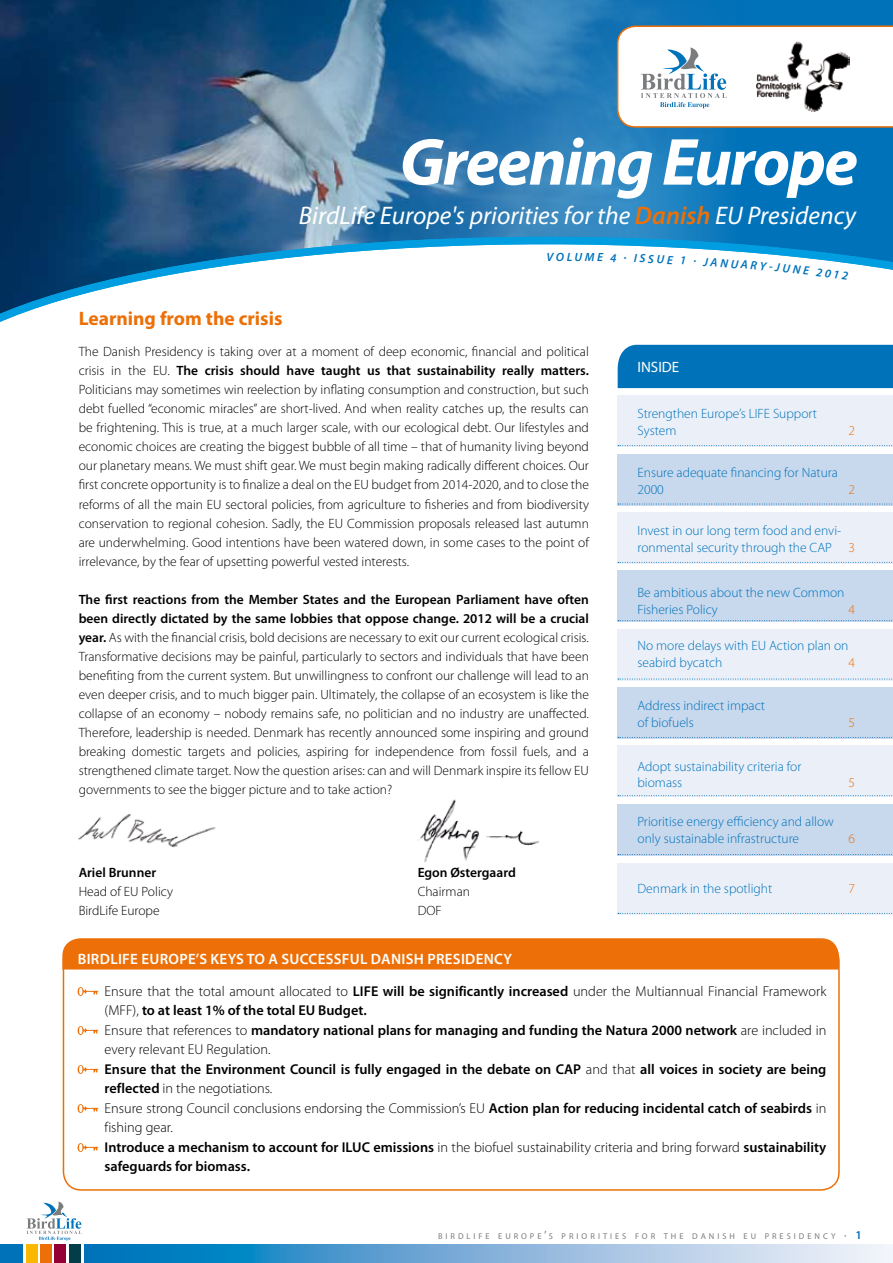
<style>
.page{position:relative;width:893px;height:1263px;background:#fff}
.page>*{position:absolute;margin:0;border:0;box-sizing:border-box;transform-origin:0 0}
.t1{font:italic 700 67.05px "Myriad Pro";letter-spacing:-.03em;color:#fff}
.t2{font:italic 25.5px "Myriad Pro";color:#fff}
.t3{font:700 19.5px "Myriad Pro";color:#ec7007}
.t4{font:600 15px "Myriad Pro";letter-spacing:.02em;color:#fff}
.t5{font:15px "Myriad Pro";color:#fff}
.t6{font:600 14.25px/19.5px "Myriad Pro";color:#000}
.t7{font:300 13.5px/19px "Myriad Pro";color:#000;text-align:justify}
.t8{font:300 13.5px/16.6px "Myriad Pro";color:#0072ba}
.t9{font:600 13.5px "Myriad Pro";color:#000}
.t10{font:300 13.5px "Myriad Pro";color:#ec7007}
.t11{font:italic 600 12px "Myriad Pro";color:#0072ba}
.t12{font:8.4px "Myriad Pro";letter-spacing:.355em;color:#7b7c7e}
.s1{font-weight:600;color:#ec7007}
.s2{font-weight:600}
.s3{color:#ec7007}
.s4{font-weight:300}
.s5{font-size:12px}
.s6{font-weight:600;font-size:12px;color:#0072ba}
</style>
<div class="page">
<img style="left:418px;top:799px;width:121px;height:63px">
<svg style="left:0;top:0;width:893px;height:233px;background:#286a9a"></svg>
<svg style="left:0;top:233px;width:893px;height:168px"></svg>
<svg style="left:85px;top:1245px;width:808px;height:18px;background:#77b1d9"></svg>
<div style="left:0;top:1245px;width:22px;height:18px;background:#0072ba"></div>
<div style="left:26px;top:1245px;width:11px;height:18px;background:#fab900"></div>
<div style="left:40px;top:1245px;width:12px;height:18px;background:#ec7007"></div>
<div style="left:55px;top:1245px;width:11px;height:18px;background:#940035"></div>
<div style="left:69px;top:1245px;width:12px;height:18px;background:#043d4a"></div>
<div style="left:62px;top:938px;width:777px;height:31px;background:#ec7007"></div>
<div style="left:63px;top:942px;width:777px;height:249px;border:2px solid #ec7007;border-radius:18px"></div>
<svg style="left:78px;top:987px;width:20px;height:9px"></svg>
<svg style="left:78px;top:1026px;width:20px;height:9px"></svg>
<svg style="left:78px;top:1065px;width:20px;height:9px"></svg>
<svg style="left:78px;top:1104px;width:20px;height:9px"></svg>
<svg style="left:78px;top:1143px;width:20px;height:9px"></svg>
<div style="left:618px;top:345px;width:275px;height:43px;background:#0072ba"></div>
<div style="left:618px;top:687px;width:275px;height:52px;background:#c8d8ed"></div>
<svg style="left:618px;top:737px;width:275px;height:1px"></svg>
<div style="left:618px;top:805px;width:275px;height:51px;background:#c8d8ed"></div>
<svg style="left:618px;top:854px;width:275px;height:1px"></svg>
<div style="left:618px;top:629px;width:275px;height:51px;background:#eaeff8"></div>
<svg style="left:618px;top:679px;width:275px;height:1px"></svg>
<div style="left:618px;top:746px;width:275px;height:51px;background:#eaeff8"></div>
<svg style="left:618px;top:795px;width:275px;height:1px"></svg>
<div style="left:618px;top:863px;width:275px;height:52px;background:#eaeff8"></div>
<svg style="left:618px;top:913px;width:275px;height:1px"></svg>
<div style="left:618px;top:454px;width:275px;height:51px;background:#c8d8ed"></div>
<svg style="left:618px;top:504px;width:275px;height:1px"></svg>
<div style="left:618px;top:571px;width:275px;height:51px;background:#c8d8ed"></div>
<svg style="left:618px;top:620px;width:275px;height:1px"></svg>
<div style="left:618px;top:396px;width:275px;height:51px;background:#eaeff8"></div>
<svg style="left:618px;top:445px;width:275px;height:1px"></svg>
<div style="left:618px;top:512px;width:275px;height:52px;background:#eaeff8"></div>
<svg style="left:618px;top:562px;width:275px;height:1px"></svg>
<img style="left:78px;top:813px;width:138px;height:35px">
<svg style="left:617px;top:26px;width:276px;height:102px"></svg>
<img style="left:757px;top:41px;width:93px;height:71px">
<svg style="left:27px;top:1201px;width:55px;height:40px"></svg>
<h1 class="t1" style="left:399px;top:118px;width:460px">Greening Europe</h1>
<h2 class="t2" style="left:299px;top:200px;width:558px">BirdLife Europe's priorities for the <span class="s1">Danish</span> EU Presidency</h2>
<p class="t11" style="left:546px;top:249px;width:19px">VO</p>
<p class="t11" style="left:567px;top:249px;width:38px;rotate:1deg">LUME</p>
<p class="t11" style="left:611px;top:250px;width:45px;rotate:2deg">4 · ISS</p>
<p class="t11" style="left:657px;top:251px;width:41px;rotate:3deg">UE1·</p>
<p class="t11" style="left:704px;top:254px;width:37px;rotate:4deg">JANU</p>
<p class="t11" style="left:742px;top:257px;width:33px;rotate:5deg">ARY-</p>
<p class="t11" style="left:776px;top:260px;width:35px;rotate:6deg">June</p>
<p class="t11" style="left:817px;top:264px;width:34px;rotate:7deg">2012</p>
<h3 class="t3" style="left:79px;top:306px;width:205px">Learning from the crisis</h3>
<p class="t7" style="left:79px;top:342px;width:512px">The Danish Presidency is taking over at a moment of deep economic, financial and political crisis in the EU. <span class="s2">The crisis should have taught us that sustainability really matters.<br></span>Politicians may sometimes win reelection by inflating consumption and construction, but such debt fuelled “economic miracles” are short-lived. And when reality catches up, the results can be frightening. This is true, at a much larger scale, with our ecological debt. Our lifestyles and economic choices are creating the biggest bubble of all time – that of humanity living beyond our planetary means. We must shift gear. We must begin making radically different choices. Our first concrete opportunity is to finalize a deal on the EU budget from 2014-2020, and to close the reforms of all the main EU sectoral policies, from agriculture to fisheries and from biodiversity conservation to regional cohesion. Sadly, the EU Commission proposals released last autumn are underwhelming. Good intentions have been watered down, in some cases to the point of irrelevance, by the fear of upsetting powerful vested interests.</p>
<p class="t7" style="left:79px;top:590px;width:512px"><span class="s2">The first reactions from the Member States and the European Parliament have often been directly dictated by the same lobbies that oppose change. 2012 will be a crucial year.</span> As with the financial crisis, bold decisions are necessary to exit our current ecological crisis.<br>Transformative decisions may be painful, particularly to sectors and individuals that have been benefiting from the current system. But unwillingness to confront our challenge will lead to an even deeper crisis, and to much bigger pain. Ultimately, the collapse of an ecosystem is like the collapse of an economy – nobody remains safe, no politician and no industry are unaffected.<br>Therefore, leadership is needed. Denmark has recently announced some inspiring and ground breaking domestic targets and policies, aspiring for independence from fossil fuels, and a strengthened climate target. Now the question arises: can and will Denmark inspire its fellow EU governments to see the bigger picture and to take action?</p>
<p class="t9" style="left:79px;top:864px;width:79px">Ariel Brunner</p>
<p class="t9" style="left:418px;top:864px;width:100px">Egon Østergaard</p>
<p class="t7" style="left:79px;top:883px;width:96px">Head of EU Policy</p>
<p class="t7" style="left:418px;top:883px;width:54px">Chairman</p>
<p class="t7" style="left:79px;top:902px;width:82px">BirdLife Europe</p>
<p class="t7" style="left:418px;top:902px;width:26px">DOF</p>
<p class="t5" style="left:637px;top:357px;width:43px">INSIDE</p>
<p class="t8" style="left:637px;top:405px;width:181px">Strengthen Europe’s LIFE Support<br>System</p>
<p class="t10" style="left:848px;top:423px;width:8px">2</p>
<p class="t8" style="left:637px;top:464px;width:202px">Ensure adequate financing for Natura<br>2000</p>
<p class="t10" style="left:848px;top:482px;width:8px">2</p>
<p class="t8" style="left:637px;top:523px;width:219px">Invest in our long term food and envi&shy;ronmental security through the CAP <span class="s3">3</span></p>
<p class="t8" style="left:637px;top:585px;width:208px">Be ambitious about the new Common<br>Fisheries Policy</p>
<p class="t10" style="left:848px;top:602px;width:8px">4</p>
<p class="t8" style="left:637px;top:637px;width:213px">No more delays with EU Action plan on seabird bycatch</p>
<p class="t10" style="left:848px;top:655px;width:8px">4</p>
<p class="t8" style="left:637px;top:698px;width:129px">Address indirect impact of biofuels</p>
<p class="t8" style="left:637px;top:758px;width:165px">Adopt sustainability criteria for biomass</p>
<p class="t8" style="left:637px;top:814px;width:198px">Prioritise energy efficiency and allow only sustainable infrastructure</p>
<p class="t10" style="left:848px;top:715px;width:8px">5</p>
<p class="t10" style="left:848px;top:775px;width:8px">5</p>
<p class="t10" style="left:848px;top:831px;width:8px">6</p>
<p class="t8" style="left:637px;top:880px;width:136px">Denmark in the spotlight</p>
<p class="t10" style="left:848px;top:881px;width:8px">7</p>
<p class="t4" style="left:78px;top:950px;width:435px">BirdLife europe’s keys to a successful Danish Presidency</p>
<p class="t6" style="left:105px;top:981px;width:723px"><span class="s4">Ensure that the total amount allocated to</span> LIFE will be significantly increased <span class="s4">under the Multiannual Financial Framework (MFF),</span> to at least 1% of the total EU Budget.<br><span class="s4">Ensure that references to</span> mandatory national plans for managing and funding the Natura 2000 network <span class="s4">are included in every relevant EU Regulation.<br></span>Ensure that the Environment Council is fully engaged in the debate on CAP <span class="s4">and that</span> all voices in society are being reflected <span class="s4">in the negotiations.<br>Ensure strong Council conclusions endorsing the Commission’s EU</span> Action plan for reducing incidental catch of seabirds <span class="s4">in fishing gear.<br></span>Introduce a mechanism to account for ILUC emissions <span class="s4">in the biofuel sustainability criteria and bring forward</span> sustainability safeguards for biomass.</p>
<p class="t12" style="left:438px;top:1230px;width:425px">BIRDLIFE EUROPE<span class="s5">’</span>S PRIORITIES FOR THE DANISH EU PRESIDENCY <span class="s5">·</span> <span class="s6">1</span></p>
</div>
